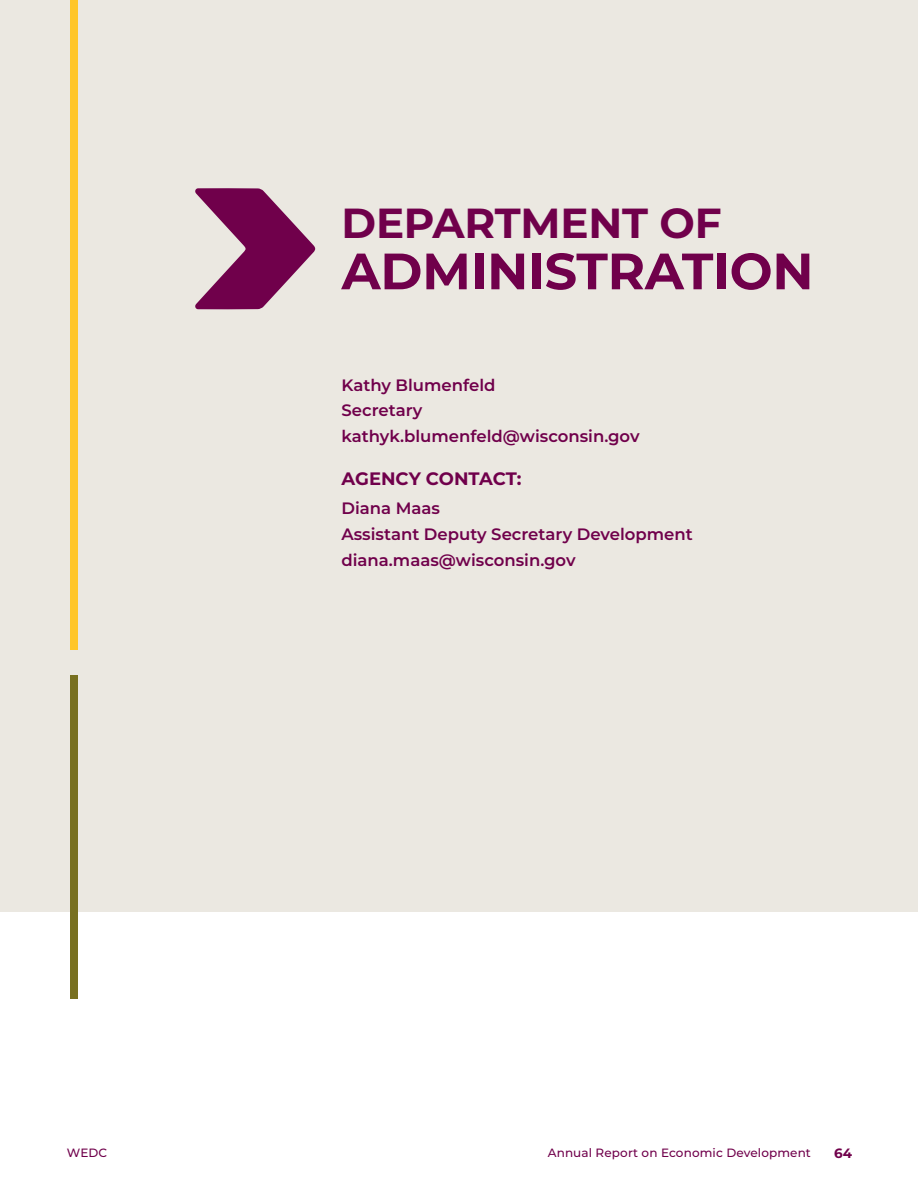
<style>
.page{position:relative;width:918px;height:1188px;background:#fff}
.page>*{position:absolute;margin:0;border:0;box-sizing:border-box;transform-origin:0 0}
.t1{font:700 51px "Montserrat";letter-spacing:-.005em;color:#70004b}
.t2{font:700 42px "Montserrat";letter-spacing:-.005em;color:#70004b}
.t3{font:700 18px "Montserrat";letter-spacing:-.005em;color:#70004b}
.t4{font:600 16.5px/25.8px "Montserrat";color:#70004b}
.t5{font:700 13.5px "Montserrat";color:#70004b}
.t6{font:500 12px "Montserrat";letter-spacing:.01em;color:#70004b}
</style>
<div class="page">
<div style="left:0;top:0;width:918px;height:912px;background:#ebe8e1"></div>
<svg style="left:195px;top:188px;width:120px;height:121px"></svg>
<div style="left:71px;top:0;width:7px;height:649px;background:#ffc629"></div>
<div style="left:71px;top:675px;width:7px;height:324px;background:#787020"></div>
<h2 class="t2" style="left:342px;top:193px;width:382px">DEPARTMENT OF</h2>
<h1 class="t1" style="left:342px;top:234px;width:474px">ADMINISTRATION</h1>
<p class="t4" style="left:342px;top:371px;width:300px">Kathy Blumenfeld<br>Secretary kathyk.blumenfeld@wisconsin.gov</p>
<p class="t3" style="left:342px;top:466px;width:181px">AGENCY CONTACT:</p>
<p class="t4" style="left:342px;top:495px;width:353px">Diana Maas<br>Assistant Deputy Secretary Development diana.maas@wisconsin.gov</p>
<p class="t6" style="left:67px;top:1144px;width:42px">WEDC</p>
<p class="t6" style="left:548px;top:1144px;width:265px">Annual Report on Economic Development</p>
<p class="t5" style="left:834px;top:1143px;width:19px">64</p>
</div>
